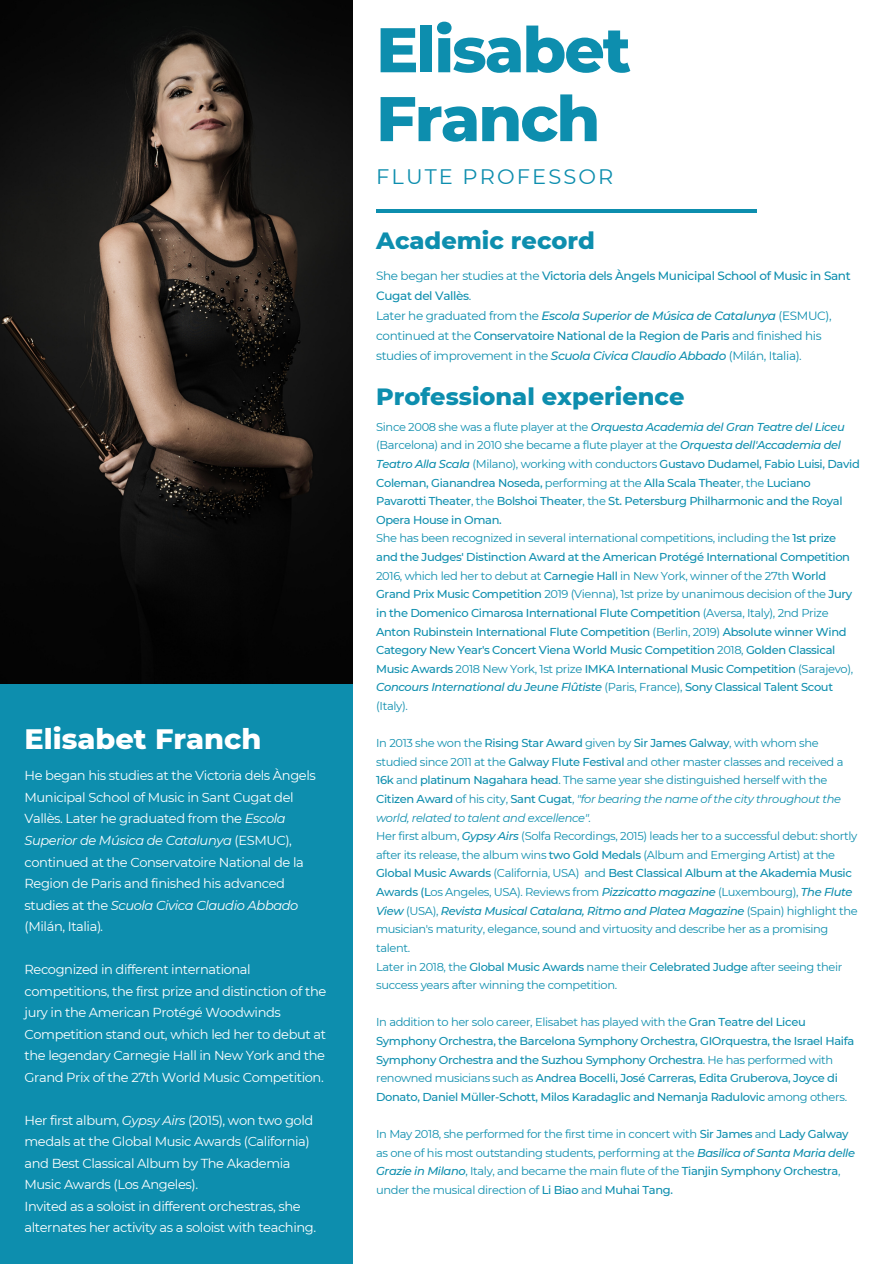
<style>
.page{position:relative;width:894px;height:1264px;background:#fff}
.page>*{position:absolute;margin:0;border:0;box-sizing:border-box;transform-origin:0 0}
.t1{font:800 63px/68.8px "Montserrat";letter-spacing:-.03em;color:#0d8eae}
.t2{font:800 28.65px "Montserrat";color:#fff}
.t3{font:800 24px "Montserrat";color:#0d8eae}
.t4{font:21px "Montserrat";letter-spacing:.1em;color:#0d8eae}
.t5{font:13.05px/21.5px "Montserrat";letter-spacing:-.03em;color:#fff}
.t6{font:12px/20px "Montserrat";letter-spacing:-.03em;color:#0d8eae}
.t7{font:500 11.4px/18.6px "Montserrat";letter-spacing:-.03em;color:#0d8eae}
.t8{font:11.4px/18.6px "Montserrat";letter-spacing:-.03em;color:#0d8eae}
.s1{font-style:italic}
.s2{font-weight:500}
.s3{font-weight:500;font-style:italic}
.s4{font-weight:400}
</style>
<div class="page">
<div style="left:0;top:604px;width:352px;height:659px;background:#0d8eae"></div>
<hr style="left:376px;top:209px;width:380px;height:4px;background:#0d8eae">
<img style="left:0;top:0;width:352px;height:683px">
<h2 class="t2" style="left:25px;top:721px;width:238px">Elisabet Franch</h2>
<p class="t5" style="left:25px;top:765px;width:293px">He began his studies at the Victoria dels Àngels Municipal School of Music in Sant Cugat del Vallès. Later he graduated from the <span class="s1">Escola Superior de Música de Catalunya</span> (ESMUC), continued at the Conservatoire National de la Region de Paris and finished his advanced studies at the <span class="s1">Scuola Civica Claudio Abbado </span>(Milán, Italia)<span class="s1">.</span></p>
<p class="t5" style="left:25px;top:958px;width:303px">Recognized in different international competitions, the first prize and distinction of the jury in the American Protégé Woodwinds Competition stand out, which led her to debut at the legendary Carnegie Hall in New York and the Grand Prix of the 27th World Music Competition.</p>
<p class="t5" style="left:25px;top:1109px;width:293px">Her first album, <span class="s1">Gypsy Airs</span> (2015), won two gold medals at the Global Music Awards (California) and Best Classical Album by The Akademia Music Awards (Los Angeles).<br>Invited as a soloist in different orchestras, she alternates her activity as a soloist with teaching.</p>
<h1 class="t1" style="left:376px;top:15px;width:256px">Elisabet<br>Franch</h1>
<h3 class="t4" style="left:376px;top:164px;width:238px">FLUTE PROFESSOR</h3>
<h3 class="t3" style="left:376px;top:226px;width:220px">Academic record</h3>
<p class="t6" style="left:376px;top:265px;width:476px">She began her studies at the <span class="s2">Victoria dels Àngels Municipal School of Music in Sant Cugat del Vallès</span>.<br>Later he graduated from the <span class="s3">Escola Superior de Música de Catalunya</span> (ESMUC), continued at the <span class="s2">Conservatoire National de la Region de Paris</span> and finished his studies of improvement in the <span class="s3">Scuola Civica Claudio Abbado</span> (Milán, Italia).</p>
<h3 class="t3" style="left:376px;top:382px;width:310px">Professional experience</h3>
<p class="t7" style="left:376px;top:417px;width:485px"><span class="s4">Since 2008 she was a flute player at the</span> <span class="s1">Orquesta Academia del Gran Teatre del Liceu </span><span class="s4">(Barcelona) and in 2010 she became a flute player at the</span> <span class="s1">Orquesta dell'Accademia del Teatro Alla Scala</span> <span class="s4">(Milano), working with conductors</span> Gustavo Dudamel, Fabio Luisi, David Coleman, Gianandrea Noseda, <span class="s4">performing at the</span> Alla Scala Theate<span class="s4">r, the</span> Luciano Pavarotti Theater<span class="s4">, the</span> Bolshoi Theater<span class="s4">, the</span> St. Petersburg Philharmonic and the Royal Opera House in Oman.<br><span class="s4">She has been recognized in several international competitions, including the</span> 1st prize and the Judges' Distinction Award at the American Protégé International Competition <span class="s4">2016, which led her to debut at</span> Carnegie Hall <span class="s4">in New York, winner of the 27th</span> World Grand Prix Music Competition <span class="s4">2019 (Vienna), 1st prize by unanimous decision of the</span> Jury in the Domenico Cimarosa International Flute Competition <span class="s4">(Aversa, Italy), 2nd Prize </span>Anton Rubinstein International Flute Competition <span class="s4">(Berlin, 2019)</span> Absolute winner Wind Category New Year's Concert Viena World Music Competition <span class="s4">2018,</span> Golden Classical Music Awards <span class="s4">2018 New York, 1st prize</span> IMKA International Music Competition <span class="s4">(Sarajevo), </span><span class="s1">Concours International du Jeune Flûtiste</span> <span class="s4">(Paris, France),</span> Sony Classical Talent Scout <span class="s4">(Italy).</span></p>
<p class="t8" style="left:376px;top:733px;width:483px">In 2013 she won the <span class="s2">Rising Star Award</span> given by <span class="s2">Sir James Galway</span>, with whom she studied since 2011 at the <span class="s2">Galway Flute Festival</span> and other master classes and received a <span class="s2">16k</span> and <span class="s2">platinum Nagahara head</span>. The same year she distinguished herself with the <span class="s2">Citizen Award</span> of his city, <span class="s2">Sant Cugat</span>, <span class="s1">"for bearing the name of the city throughout the world, related to talent and excellence".<br></span>Her first album, <span class="s3">Gypsy Airs</span> (Solfa Recordings, 2015) leads her to a successful debut: shortly after its release, the album wins <span class="s2">two Gold Medals</span> (Album and Emerging Artist) at the <span class="s2">Global Music Awards</span> (California, USA) and <span class="s2">Best Classical Album at the Akademia Music Awards (L</span>os Angeles, USA). Reviews from <span class="s3">Pizzicatto magazine</span> (Luxembourg), <span class="s3">The Flute View</span> (USA), <span class="s3">Revista Musical Catalana, Ritmo and Platea Magazine</span> (Spain) highlight the musician's maturity, elegance, sound and virtuosity and describe her as a promising talent.<br>Later in 2018, the <span class="s2">Global Music Awards</span> name their <span class="s2">Celebrated Judge</span> after seeing their success years after winning the competition.</p>
<p class="t7" style="left:376px;top:1012px;width:479px"><span class="s4">In addition to her solo career, Elisabet has played with the</span> Gran Teatre del Liceu Symphony Orchestra, the Barcelona Symphony Orchestra, GIOrquestra, the Israel Haifa Symphony Orchestra and the Suzhou Symphony Orchestra<span class="s4">. He has performed with renowned musicians such as</span> Andrea Bocelli, José Carreras, Edita Gruberova, Joyce di Donato, Daniel Müller-Schott, Milos Karadaglic and Nemanja Radulovic <span class="s4">among others.</span></p>
<p class="t8" style="left:376px;top:1124px;width:480px">In May 2018, she performed for the first time in concert with <span class="s2">Sir James</span> and <span class="s2">Lady Galway </span>as one of his most outstanding students, performing at the <span class="s3">Basilica of Santa Maria delle Grazie in Milano</span>, Italy, and became the main flute of the <span class="s2">Tianjin Symphony Orchestra</span>, under the musical direction of <span class="s2">Li Biao</span> and <span class="s2">Muhai Tang.</span></p>
</div>
